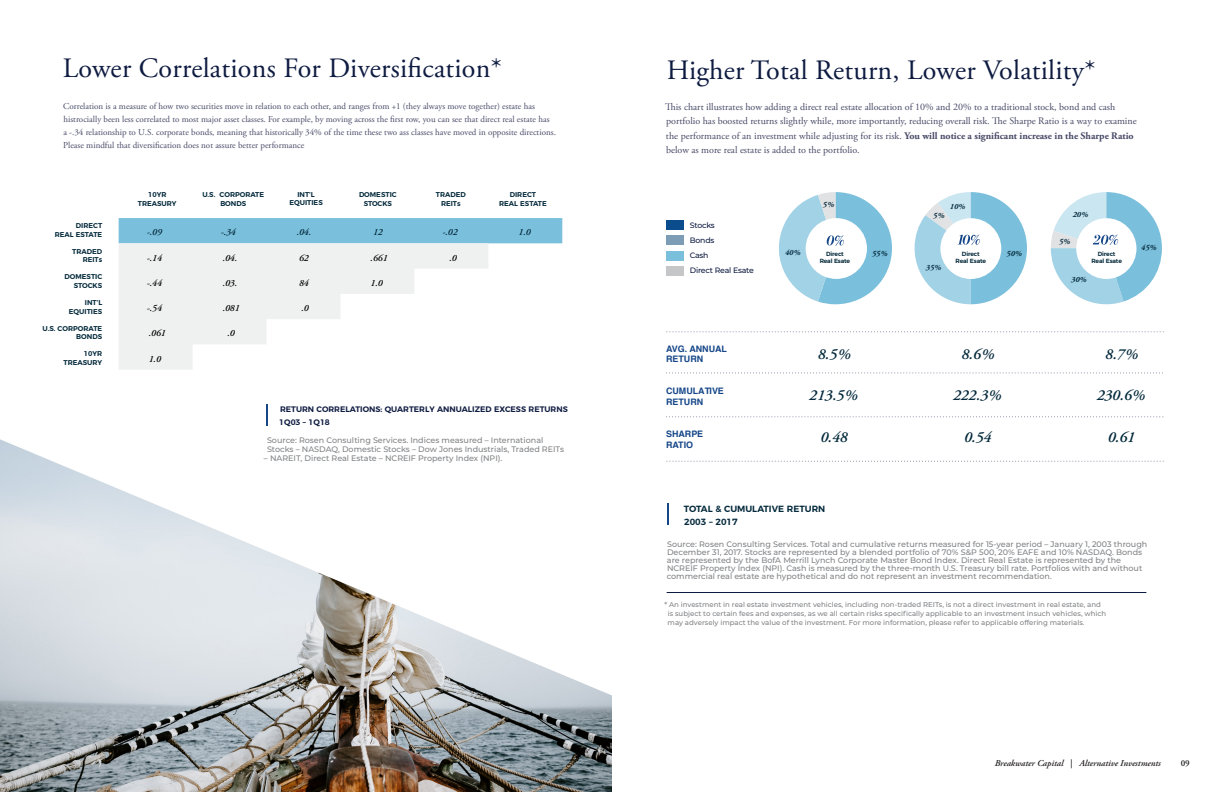
<style>
.page{position:relative;width:1224px;height:792px;background:#fff}
.page>*{position:absolute;margin:0;border:0;box-sizing:border-box;transform-origin:0 0}
.t1{font:28px "Adobe Garamond Pro";letter-spacing:.01em;color:#0e1b41}
.t2{font:italic 600 15.3px "Adobe Garamond Pro";color:#03293b}
.body{font:10px/14.5px "Adobe Garamond Pro";color:#464966}
.t3{font:italic 600 9.5px "Adobe Garamond Pro";color:#040503}
.t4{font:italic 600 9.5px "Adobe Garamond Pro";color:#03293b}
.body-2{font:9px/13px "Adobe Garamond Pro";color:#464966}
.t5{font:italic 600 9px "Adobe Garamond Pro";color:#231f20}
.t6{font:600 9px "Montserrat";color:#03293b}
.t7{font:600 9px "Adobe Garamond Pro";color:#231f20}
.t8{font:700 8.9px/10.7px "Helvetica";color:#154688}
.t9{font:500 8px/8px "Montserrat";color:#808285}
.t10{font:600 8px "Montserrat";color:#0e1b41}
.t11{font:italic 700 8px "Adobe Garamond Pro";color:#03293b}
.t12{font:500 7.8px "Montserrat";letter-spacing:-.025em;color:#0e1b41}
.t13{font:500 7px/9px "Montserrat";color:#808285}
.italic{font:600 7px/8.5px "Montserrat";color:#03293b;text-align:center}
.t14{font:600 6px "Montserrat";letter-spacing:-.025em;color:#03293b}
.s1{font-weight:700}
</style>
<div class="page">
<div style="left:119px;top:218px;width:443px;height:25px;background:#7abfdb"></div>
<svg style="left:267px;top:405px;width:1px;height:21px"></svg>
<img style="left:0;top:439px;width:612px;height:353px">
<div style="left:666px;top:220px;width:18px;height:10px;background:#0b4c8c"></div>
<div style="left:666px;top:236px;width:18px;height:9px;background:#7d9db6"></div>
<div style="left:666px;top:251px;width:18px;height:10px;background:#7abfdb"></div>
<div style="left:666px;top:267px;width:18px;height:9px;background:#c5c6c8"></div>
<svg style="left:666px;top:372px;width:497px;height:1px"></svg>
<svg style="left:667px;top:331px;width:497px;height:1px"></svg>
<svg style="left:667px;top:461px;width:497px;height:1px"></svg>
<svg style="left:669px;top:416px;width:495px;height:1px"></svg>
<svg style="left:915px;top:192px;width:112px;height:112px"></svg>
<svg style="left:667px;top:503px;width:1px;height:21px"></svg>
<hr style="left:667px;top:592px;width:479px;height:1px;background:#0e1b41">
<svg style="left:119px;top:243px;width:369px;height:127px;fill:#eff0f0"></svg>
<svg style="left:779px;top:192px;width:113px;height:112px"></svg>
<div style="left:947px;top:251px;width:44px;height:14px;background:#fff"></div>
<svg style="left:1051px;top:192px;width:111px;height:113px"></svg>
<p class="t1" style="left:63px;top:51px;width:441px">Lower Correlations For Diversification*</p>
<p class="t1" style="left:667px;top:53px;width:430px">Higher Total Return, Lower Volatility*</p>
<p class="body-2" style="left:63px;top:100px;width:494px">Correlation is a measure of how two securities move in relation to each other, and ranges from +1 (they always move together) estate has histrocially been less correlated to most major asset classes. For example, by moving across the first row, you can see that direct real estate has<br>a -.34 relationship to U.S. corporate bonds, meaning that historically 34% of the time these two ass classes have moved in opposite directions.<br>Please mindful that diversification does not assure better performance</p>
<p class="body" style="left:665px;top:100px;width:473px">This chart illustrates how adding a direct real estate allocation of 10% and 20% to a traditional stock, bond and cash portfolio has boosted returns slightly while, more importantly, reducing overall risk. The Sharpe Ratio is a way to examine the performance of an investment while adjusting for its risk. <span class="s1">You will notice a significant increase in the Sharpe Ratio </span>below as more real estate is added to the portfolio.</p>
<p class="italic" style="left:76px;top:221px;width:28px">DIRECT</p>
<p class="italic" style="left:55px;top:230px;width:49px">REAL ESTATE</p>
<p class="italic" style="left:72px;top:247px;width:32px">TRADED</p>
<p class="italic" style="left:83px;top:255px;width:21px">REITs</p>
<p class="italic" style="left:65px;top:272px;width:39px">DOMESTIC</p>
<p class="italic" style="left:74px;top:281px;width:30px">STOCKS</p>
<p class="italic" style="left:85px;top:298px;width:19px">INT’L</p>
<p class="italic" style="left:69px;top:306px;width:35px">EQUITIES</p>
<p class="italic" style="left:43px;top:323px;width:61px">U.S. CORPORATE</p>
<p class="italic" style="left:76px;top:332px;width:27px">BONDS</p>
<p class="italic" style="left:84px;top:349px;width:20px">10YR</p>
<p class="italic" style="left:64px;top:357px;width:40px">TREASURY</p>
<p class="italic" style="left:148px;top:190px;width:20px">10YR</p>
<p class="italic" style="left:138px;top:199px;width:40px">TREASURY</p>
<p class="italic" style="left:202px;top:190px;width:63px">U.S. CORPORATE<br>BONDS</p>
<p class="italic" style="left:297px;top:189px;width:19px">INT’L</p>
<p class="italic" style="left:289px;top:198px;width:35px">EQUITIES</p>
<p class="italic" style="left:359px;top:190px;width:39px">DOMESTIC</p>
<p class="italic" style="left:364px;top:199px;width:30px">STOCKS</p>
<p class="italic" style="left:436px;top:190px;width:32px">TRADED</p>
<p class="italic" style="left:441px;top:199px;width:21px">REITs</p>
<p class="italic" style="left:510px;top:190px;width:28px">DIRECT</p>
<p class="italic" style="left:499px;top:199px;width:49px">REAL ESTATE</p>
<p class="t4" style="left:147px;top:227px;width:17px">-.09</p>
<p class="t4" style="left:221px;top:227px;width:17px">-.34</p>
<p class="t4" style="left:297px;top:227px;width:16px">.04.</p>
<p class="t4" style="left:373px;top:227px;width:11px">12</p>
<p class="t4" style="left:443px;top:227px;width:17px">-.02</p>
<p class="t4" style="left:519px;top:227px;width:14px">1.0</p>
<p class="t3" style="left:147px;top:252px;width:17px">-.14</p>
<p class="t3" style="left:223px;top:252px;width:16px">.04.</p>
<p class="t3" style="left:299px;top:252px;width:11px">62</p>
<p class="t3" style="left:371px;top:252px;width:18px">.661</p>
<p class="t3" style="left:449px;top:252px;width:9px">.0</p>
<p class="t3" style="left:147px;top:277px;width:17px">-.44</p>
<p class="t3" style="left:223px;top:277px;width:16px">.03.</p>
<p class="t3" style="left:299px;top:277px;width:11px">84</p>
<p class="t3" style="left:371px;top:277px;width:14px">1.0</p>
<p class="t3" style="left:147px;top:303px;width:17px">-.54</p>
<p class="t3" style="left:223px;top:303px;width:18px">.081</p>
<p class="t3" style="left:302px;top:303px;width:9px">.0</p>
<p class="t3" style="left:149px;top:328px;width:18px">.061</p>
<p class="t3" style="left:228px;top:328px;width:9px">.0</p>
<p class="t3" style="left:149px;top:353px;width:14px">1.0</p>
<p class="t10" style="left:280px;top:403px;width:289px">RETURN CORRELATIONS: QUARTERLY ANNUALIZED EXCESS RETURNS</p>
<p class="t10" style="left:279px;top:416px;width:52px">1Q03 – 1Q18</p>
<p class="t9" style="left:267px;top:435px;width:298px;line-height:9px">Source: Rosen Consulting Services. Indices measured – International<br>Stocks – NASDAQ, Domestic Stocks – Dow Jones Industrials, Traded REITs</p>
<p class="t9" style="left:264px;top:453px;width:240px">– NAREIT, Direct Real Estate – NCREIF Property Index (NPI).</p>
<p class="t12" style="left:690px;top:219px;width:26px">Stocks</p>
<p class="t12" style="left:690px;top:235px;width:26px">Bonds</p>
<p class="t12" style="left:690px;top:250px;width:20px">Cash</p>
<p class="t12" style="left:690px;top:265px;width:66px">Direct Real Esate</p>
<p class="t8" style="left:666px;top:343px;width:63px">AVG. ANNUAL<br>RETURN</p>
<p class="t8" style="left:666px;top:386px;width:59px">CUMULATIVE<br>RETURN</p>
<p class="t8" style="left:666px;top:429px;width:39px">SHARPE<br>RATIO</p>
<p class="t11" style="left:823px;top:200px;width:13px">5%</p>
<p class="t11" style="left:785px;top:248px;width:17px">40%</p>
<p class="t11" style="left:872px;top:249px;width:17px">55%</p>
<p class="t14" style="left:826px;top:249px;width:19px">Direct</p>
<p class="t14" style="left:820px;top:256px;width:32px">Real Esate</p>
<h2 class="t2" style="left:818px;top:345px;width:34px">8.5%</h2>
<h2 class="t2" style="left:809px;top:386px;width:50px">213.5%</h2>
<h2 class="t2" style="left:820px;top:429px;width:29px">0.48</h2>
<p class="t11" style="left:950px;top:202px;width:17px">10%</p>
<p class="t11" style="left:933px;top:211px;width:13px">5%</p>
<p class="t11" style="left:1073px;top:210px;width:17px">20%</p>
<p class="t11" style="left:926px;top:263px;width:17px">35%</p>
<p class="t14" style="left:962px;top:249px;width:19px">Direct</p>
<p class="t14" style="left:956px;top:256px;width:32px">Real Esate</p>
<p class="t11" style="left:1007px;top:249px;width:17px">50%</p>
<p class="t11" style="left:1059px;top:237px;width:13px">5%</p>
<p class="t14" style="left:1098px;top:249px;width:19px">Direct</p>
<p class="t14" style="left:1091px;top:256px;width:32px">Real Esate</p>
<p class="t11" style="left:1141px;top:242px;width:17px">45%</p>
<p class="t11" style="left:1071px;top:275px;width:17px">30%</p>
<h2 class="t2" style="left:962px;top:345px;width:34px">8.6%</h2>
<h2 class="t2" style="left:1105px;top:345px;width:34px">8.7%</h2>
<h2 class="t2" style="left:953px;top:386px;width:50px">222.3%</h2>
<h2 class="t2" style="left:964px;top:429px;width:29px">0.54</h2>
<h2 class="t2" style="left:1097px;top:386px;width:50px">230.6%</h2>
<h2 class="t2" style="left:1108px;top:429px;width:29px">0.61</h2>
<p class="t6" style="left:684px;top:501px;width:143px">TOTAL &amp; CUMULATIVE RETURN</p>
<p class="t6" style="left:684px;top:514px;width:55px">2003 – 2017</p>
<p class="t9" style="left:667px;top:540px;width:482px">Source: Rosen Consulting Services. Total and cumulative returns measured for 15-year period – January 1, 2003 through December 31, 2017. Stocks are represented by a blended portfolio of 70% S&amp;P 500, 20% EAFE and 10% NASDAQ. Bonds are represented by the BofA Merrill Lynch Corporate Master Bond Index. Direct Real Estate is represented by the NCREIF Property Index (NPI). Cash is measured by the three-month U.S. Treasury bill rate. Portfolios with and without commercial real estate are hypothetical and do not represent an investment recommendation.</p>
<p class="t13" style="left:668px;top:600px;width:440px;text-indent:-3px">* An investment in real estate investment vehicles, including non-traded REITs, is not a direct investment in real estate, and is subject to certain fees and expenses, as we all certain risks specifically applicable to an investment insuch vehicles, which may adversely impact the value of the investment. For more information, please refer to applicable offering materials.</p>
<p class="t5" style="left:995px;top:758px;width:168px">Breakwater Capital | Alternative Investments</p>
<p class="t7" style="left:1181px;top:758px;width:11px">09</p>
</div>
